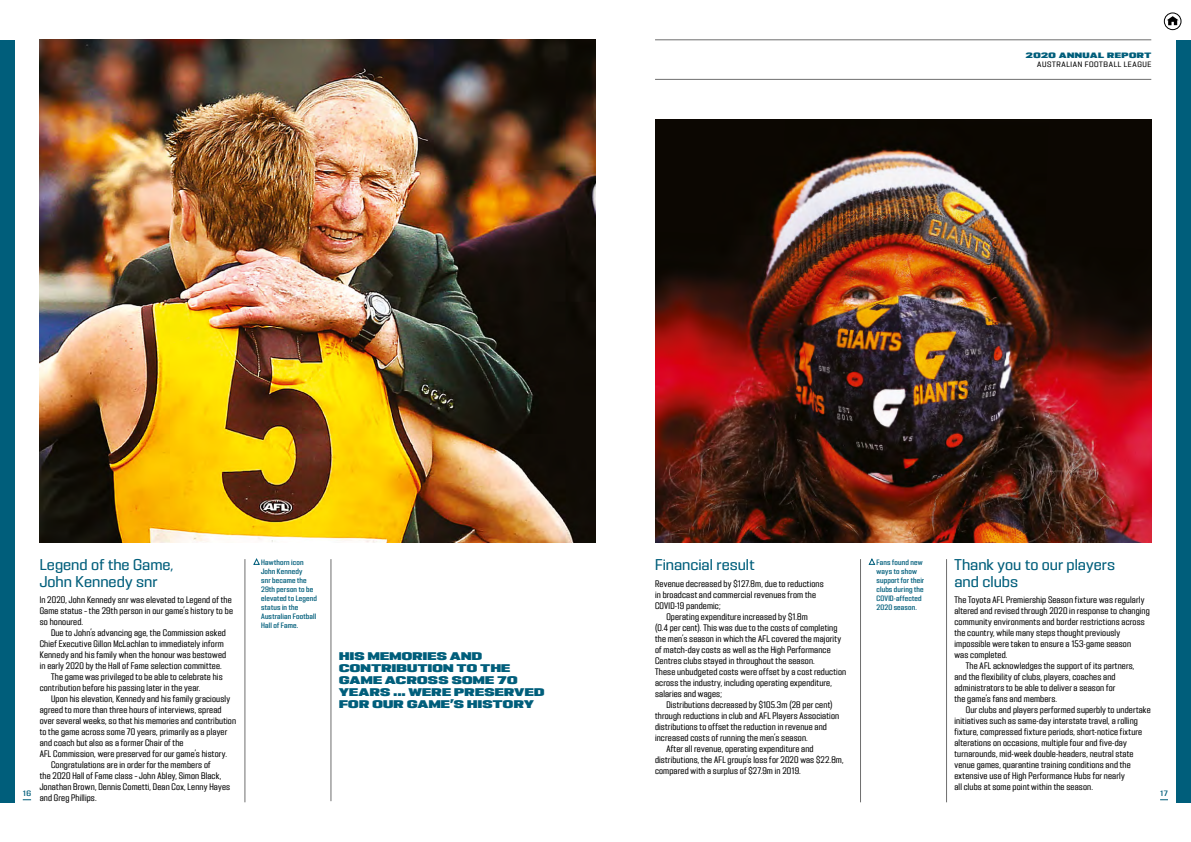
<style>
.page{position:relative;width:1191px;height:842px;background:#fff}
.page>*{position:absolute;margin:0;border:0;box-sizing:border-box;transform-origin:0 0}
.t1{font:14px/16.5px "PODIUM Sharp 5.7";letter-spacing:-.005em;color:#005e7b}
.t2{font:10px/12px "PODIUM Sharp 7.12";letter-spacing:.03em;color:#005e7b}
.t3{font:8.5px "PODIUM Sharp 4.7";letter-spacing:.015em;color:#000}
.t4{font:7px/9px "PODIUM Sharp 4.8";letter-spacing:.02em;color:#005e7b}
.t5{font:7px/9px "PODIUM Sharp 5.7";letter-spacing:.09em;color:#000;text-align:right}
.t6{font:7px "PODIUM Sharp 5.8";color:#005e7b}
.s1{font-family:"PODIUM Sharp 7.12";color:#005e7b}
</style>
<div class="page">
<hr style="left:245px;top:559px;width:1px;height:243px;background:#6e6e6e">
<hr style="left:331px;top:559px;width:1px;height:242px;background:#6e6e6e">
<svg style="left:253px;top:558px;width:7px;height:7px"></svg>
<img style="left:40px;top:40px;width:555px;height:503px">
<div style="left:0;top:40px;width:14px;height:762px;background:#005e7b"></div>
<hr style="left:860px;top:559px;width:1px;height:243px;background:#6e6e6e">
<hr style="left:946px;top:559px;width:1px;height:243px;background:#6e6e6e">
<svg style="left:868px;top:558px;width:7px;height:7px"></svg>
<img style="left:655px;top:119px;width:496px;height:424px">
<hr style="left:655px;top:79px;width:496px;height:1px;background:#6e6e6e">
<hr style="left:655px;top:40px;width:496px;height:1px;background:#6e6e6e">
<div style="left:1176px;top:40px;width:15px;height:762px;background:#005e7b"></div>
<svg style="left:1166px;top:16px;width:12px;height:9px"></svg>
<div style="left:1164px;top:13px;width:17px;height:17px;border:1px solid #000;border-radius:50%"></div>
<p class="t5" style="left:1025px;top:51px;width:127px"><span class="s1">2020 ANNUAL REPORT<br></span>AUSTRALIAN FOOTBALL LEAGUE</p>
<p class="t6" style="left:23px;top:788px;width:10px">16</p>
<p class="t1" style="left:40px;top:556px;width:135px">Legend of the Game,<br>John Kennedy snr</p>
<p class="t3" style="left:40px;top:594px;width:193px">In 2020, John Kennedy snr was elevated to Legend of the</p>
<p class="t3" style="left:40px;top:605px;width:195px">Game status – the 29th person in our game’s history to be</p>
<p class="t3" style="left:40px;top:616px;width:45px">so honoured.</p>
<p class="t3" style="left:51px;top:627px;width:176px">Due to John’s advancing age, the Commission asked</p>
<p class="t3" style="left:40px;top:638px;width:186px">Chief Executive Gillon McLachlan to immediately inform</p>
<p class="t3" style="left:40px;top:649px;width:188px">Kennedy and his family when the honour was bestowed</p>
<p class="t3" style="left:40px;top:660px;width:183px">in early 2020 by the Hall of Fame selection committee.</p>
<p class="t3" style="left:51px;top:671px;width:173px">The game was privileged to be able to celebrate his</p>
<p class="t3" style="left:40px;top:682px;width:162px">contribution before his passing later in the year.</p>
<p class="t3" style="left:51px;top:693px;width:180px">Upon his elevation, Kennedy and his family graciously</p>
<p class="t3" style="left:40px;top:704px;width:183px">agreed to more than three hours of interviews, spread</p>
<p class="t3" style="left:40px;top:715px;width:198px">over several weeks, so that his memories and contribution</p>
<p class="t3" style="left:40px;top:726px;width:189px">to the game across some 70 years, primarily as a player</p>
<p class="t3" style="left:40px;top:737px;width:145px">and coach but also as a former Chair of the</p>
<p class="t3" style="left:40px;top:748px;width:189px">AFL Commission, were preserved for our game’s history.</p>
<p class="t3" style="left:51px;top:759px;width:161px">Congratulations are in order for the members of</p>
<p class="t3" style="left:40px;top:770px;width:183px">the 2020 Hall of Fame class – John Abley, Simon Black,</p>
<p class="t3" style="left:40px;top:781px;width:192px">Jonathan Brown, Dennis Cometti, Dean Cox, Lenny Hayes</p>
<p class="t3" style="left:40px;top:792px;width:58px">and Greg Phillips.</p>
<p class="t4" style="left:261px;top:557px;width:57px">Hawthorn icon<br>John Kennedy<br>snr became the<br>29th person to be elevated to Legend status in the<br>Australian Football<br>Hall of Fame.</p>
<p class="t2" style="left:339px;top:650px;width:207px">HIS MEMORIES AND<br>CONTRIBUTION TO THE<br>GAME ACROSS SOME 70<br>YEARS ... WERE PRESERVED<br>FOR OUR GAME’S HISTORY</p>
<p class="t1" style="left:655px;top:556px;width:101px">Financial result</p>
<p class="t3" style="left:655px;top:578px;width:170px">Revenue decreased by $127.8m, due to reductions</p>
<p class="t3" style="left:655px;top:589px;width:162px">in broadcast and commercial revenues from the</p>
<p class="t3" style="left:655px;top:600px;width:67px">COVID-19 pandemic;</p>
<p class="t3" style="left:666px;top:611px;width:143px">Operating expenditure increased by $1.8m</p>
<p class="t3" style="left:655px;top:622px;width:184px">(0.4 per cent). This was due to the costs of completing</p>
<p class="t3" style="left:655px;top:633px;width:188px">the men’s season in which the AFL covered the majority</p>
<p class="t3" style="left:655px;top:644px;width:177px">of match-day costs as well as the High Performance</p>
<p class="t3" style="left:655px;top:655px;width:161px">Centres clubs stayed in throughout the season.</p>
<p class="t3" style="left:655px;top:666px;width:193px">These unbudgeted costs were offset by a cost reduction</p>
<p class="t3" style="left:655px;top:677px;width:178px">across the industry, including operating expenditure,</p>
<p class="t3" style="left:655px;top:688px;width:68px">salaries and wages;</p>
<p class="t3" style="left:666px;top:699px;width:168px">Distributions decreased by $105.3m (28 per cent)</p>
<p class="t3" style="left:655px;top:710px;width:186px">through reductions in club and AFL Players Association</p>
<p class="t3" style="left:655px;top:721px;width:173px">distributions to offset the reduction in revenue and</p>
<p class="t3" style="left:655px;top:732px;width:154px">increased costs of running the men’s season.</p>
<p class="t3" style="left:666px;top:743px;width:149px">After all revenue, operating expenditure and</p>
<p class="t3" style="left:655px;top:754px;width:190px">distributions, the AFL group’s loss for 2020 was $22.8m,</p>
<p class="t3" style="left:655px;top:765px;width:147px">compared with a surplus of $27.9m in 2019.</p>
<p class="t4" style="left:876px;top:557px;width:49px">Fans found new ways to show support for their clubs during the<br>COVID-affected<br>2020 season.</p>
<p class="t1" style="left:954px;top:556px;width:162px">Thank you to our players and clubs</p>
<p class="t3" style="left:954px;top:594px;width:191px">The Toyota AFL Premiership Season fixture was regularly</p>
<p class="t3" style="left:954px;top:605px;width:197px">altered and revised through 2020 in response to changing</p>
<p class="t3" style="left:954px;top:616px;width:192px">community environments and border restrictions across</p>
<p class="t3" style="left:954px;top:627px;width:167px">the country, while many steps thought previously</p>
<p class="t3" style="left:954px;top:638px;width:178px">impossible were taken to ensure a 153-game season</p>
<p class="t3" style="left:954px;top:649px;width:55px">was completed.</p>
<p class="t3" style="left:965px;top:660px;width:170px">The AFL acknowledges the support of its partners,</p>
<p class="t3" style="left:954px;top:671px;width:163px">and the flexibility of clubs, players, coaches and</p>
<p class="t3" style="left:954px;top:682px;width:162px">administrators to be able to deliver a season for</p>
<p class="t3" style="left:954px;top:693px;width:104px">the game’s fans and members.</p>
<p class="t3" style="left:965px;top:704px;width:186px">Our clubs and players performed superbly to undertake</p>
<p class="t3" style="left:954px;top:715px;width:185px">initiatives such as same-day interstate travel, a rolling</p>
<p class="t3" style="left:954px;top:726px;width:189px">fixture, compressed fixture periods, short-notice fixture</p>
<p class="t3" style="left:954px;top:737px;width:174px">alterations on occasions, multiple four and five-day</p>
<p class="t3" style="left:954px;top:748px;width:181px">turnarounds, mid-week double-headers, neutral state</p>
<p class="t3" style="left:954px;top:759px;width:178px">venue games, quarantine training conditions and the</p>
<p class="t3" style="left:954px;top:770px;width:172px">extensive use of High Performance Hubs for nearly</p>
<p class="t3" style="left:954px;top:781px;width:140px">all clubs at some point within the season.</p>
<p class="t6" style="left:1160px;top:788px;width:9px">17</p>
</div>
